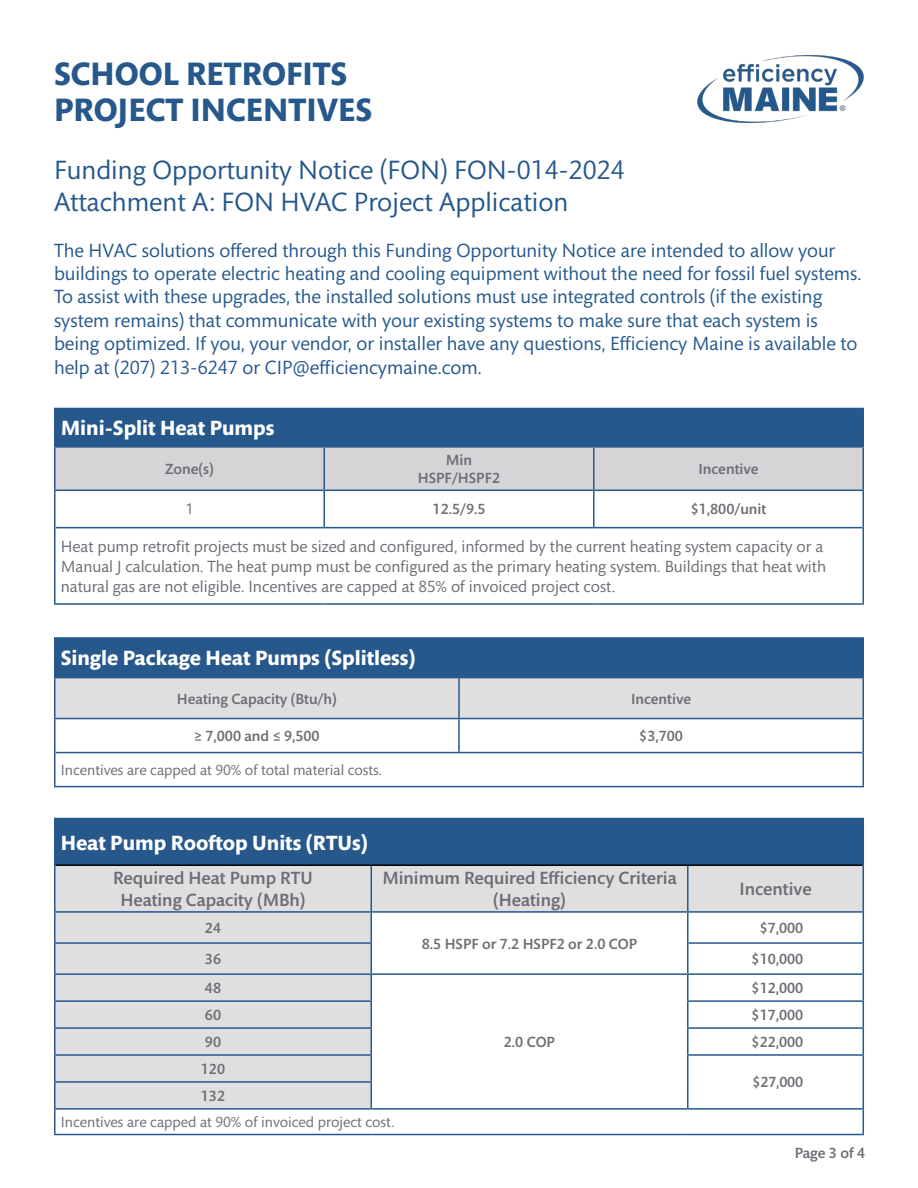
<style>
.page{position:relative;width:918px;height:1188px;background:#fff}
.page>*{position:absolute;margin:0;border:0;box-sizing:border-box;transform-origin:0 0}
.t1{font:700 33px/36px "Mundo Sans Std";color:#26588c}
.t2{font:27px/32.4px "Mundo Sans Std";color:#26588c}
.t3{font:700 21px "Mundo Sans Std";color:#fff}
.t4{font:19.5px/23.4px "Mundo Sans Std";color:#26588c}
.t5{font:500 18px/21.6px "Mundo Sans Std";color:#6b6e74;text-align:center}
.t6{font:16.5px/19.8px "Mundo Sans Std";color:#6b6e74}
.t7{font:500 15px/18px "Mundo Sans Std";color:#6b6e74;text-align:center}
.t8{font:15px "Mundo Sans Std";color:#6b6e74}
.t9{font:15px "Mundo Sans Std";color:#6b6e73}
</style>
<div class="page">
<img style="left:697px;top:55px;width:167px;height:68px">
<div style="left:55px;top:408px;width:808px;height:39px;background:#26588c"></div>
<div style="left:56px;top:448px;width:806px;height:42px;background:#d6d4d6"></div>
<hr style="left:56px;top:527px;width:268px;height:1px;background:#26588c">
<hr style="left:324px;top:527px;width:270px;height:1px;background:#26588c">
<hr style="left:594px;top:527px;width:269px;height:1px;background:#26588c">
<hr style="left:54px;top:603px;width:270px;height:2px;background:#26588c">
<hr style="left:324px;top:603px;width:270px;height:2px;background:#26588c">
<hr style="left:594px;top:603px;width:270px;height:2px;background:#26588c">
<hr style="left:54px;top:408px;width:270px;height:1px;background:#26588c">
<hr style="left:54px;top:409px;width:2px;height:37px;background:#26588c">
<hr style="left:594px;top:408px;width:270px;height:1px;background:#26588c">
<hr style="left:862px;top:409px;width:2px;height:37px;background:#26588c">
<hr style="left:54px;top:446px;width:270px;height:2px;background:#26588c">
<hr style="left:54px;top:448px;width:2px;height:42px;background:#26588c">
<hr style="left:324px;top:446px;width:270px;height:2px;background:#26588c">
<hr style="left:324px;top:448px;width:1px;height:42px;background:#26588c">
<hr style="left:594px;top:446px;width:270px;height:2px;background:#26588c">
<hr style="left:593px;top:448px;width:1px;height:42px;background:#26588c">
<hr style="left:862px;top:448px;width:2px;height:42px;background:#26588c">
<hr style="left:54px;top:490px;width:270px;height:1px;background:#26588c">
<hr style="left:324px;top:490px;width:270px;height:1px;background:#26588c">
<hr style="left:594px;top:490px;width:270px;height:1px;background:#26588c">
<hr style="left:54px;top:491px;width:2px;height:37px;background:#26588c">
<hr style="left:324px;top:491px;width:1px;height:36px;background:#26588c">
<hr style="left:593px;top:491px;width:1px;height:36px;background:#26588c">
<hr style="left:862px;top:491px;width:2px;height:37px;background:#26588c">
<hr style="left:54px;top:528px;width:2px;height:75px;background:#26588c">
<hr style="left:862px;top:528px;width:2px;height:75px;background:#26588c">
<div style="left:55px;top:819px;width:808px;height:46px;background:#26588c"></div>
<hr style="left:54px;top:1002px;width:2px;height:25px;background:#26588c">
<hr style="left:54px;top:1027px;width:318px;height:2px;background:#26588c">
<hr style="left:54px;top:1029px;width:2px;height:25px;background:#26588c">
<hr style="left:54px;top:1054px;width:318px;height:2px;background:#26588c">
<hr style="left:54px;top:1056px;width:2px;height:25px;background:#26588c">
<hr style="left:54px;top:1081px;width:318px;height:2px;background:#26588c">
<hr style="left:54px;top:1083px;width:2px;height:25px;background:#26588c">
<hr style="left:54px;top:1108px;width:317px;height:2px;background:#26588c">
<hr style="left:54px;top:1110px;width:2px;height:24px;background:#26588c">
<hr style="left:54px;top:1134px;width:317px;height:1px;background:#26588c">
<hr style="left:371px;top:1134px;width:317px;height:1px;background:#26588c">
<hr style="left:688px;top:1134px;width:176px;height:1px;background:#26588c">
<hr style="left:54px;top:818px;width:317px;height:1px;background:#26588c">
<hr style="left:54px;top:819px;width:2px;height:46px;background:#26588c">
<hr style="left:371px;top:818px;width:317px;height:1px;background:#26588c">
<hr style="left:688px;top:818px;width:176px;height:1px;background:#26588c">
<hr style="left:863px;top:819px;width:1px;height:46px;background:#26588c">
<hr style="left:54px;top:865px;width:2px;height:46px;background:#26588c">
<hr style="left:56px;top:864px;width:315px;height:2px;background:#000">
<hr style="left:371px;top:864px;width:317px;height:2px;background:#000">
<hr style="left:688px;top:864px;width:175px;height:2px;background:#000">
<hr style="left:54px;top:911px;width:318px;height:2px;background:#26588c">
<hr style="left:54px;top:913px;width:2px;height:29px;background:#26588c">
<hr style="left:54px;top:975px;width:2px;height:25px;background:#26588c">
<hr style="left:54px;top:1000px;width:318px;height:2px;background:#26588c">
<hr style="left:54px;top:942px;width:318px;height:2px;background:#26588c">
<hr style="left:54px;top:944px;width:2px;height:29px;background:#26588c">
<svg style="left:55px;top:865px;width:809px;height:269px"></svg>
<hr style="left:54px;top:973px;width:318px;height:2px;background:#26588c">
<div style="left:55px;top:638px;width:808px;height:40px;background:#26588c"></div>
<div style="left:56px;top:678px;width:806px;height:40px;background:#e0dfe0"></div>
<hr style="left:56px;top:752px;width:403px;height:1px;background:#26588c">
<hr style="left:459px;top:752px;width:403px;height:1px;background:#26588c">
<hr style="left:54px;top:786px;width:405px;height:1px;background:#26588c">
<hr style="left:459px;top:786px;width:405px;height:1px;background:#26588c">
<hr style="left:54px;top:637px;width:405px;height:2px;background:#26588c">
<hr style="left:54px;top:639px;width:2px;height:38px;background:#26588c">
<hr style="left:459px;top:637px;width:405px;height:2px;background:#26588c">
<hr style="left:862px;top:639px;width:2px;height:38px;background:#26588c">
<hr style="left:54px;top:677px;width:405px;height:1px;background:#26588c">
<hr style="left:54px;top:678px;width:2px;height:40px;background:#26588c">
<hr style="left:459px;top:677px;width:405px;height:1px;background:#26588c">
<hr style="left:458px;top:678px;width:2px;height:40px;background:#26588c">
<hr style="left:862px;top:678px;width:2px;height:40px;background:#26588c">
<hr style="left:54px;top:718px;width:405px;height:1px;background:#26588c">
<hr style="left:459px;top:718px;width:405px;height:1px;background:#26588c">
<hr style="left:54px;top:719px;width:2px;height:34px;background:#26588c">
<hr style="left:458px;top:719px;width:2px;height:33px;background:#26588c">
<hr style="left:862px;top:719px;width:2px;height:34px;background:#26588c">
<hr style="left:54px;top:753px;width:2px;height:33px;background:#26588c">
<hr style="left:862px;top:753px;width:2px;height:33px;background:#26588c">
<h1 class="t1" style="left:54px;top:57px;width:320px">SCHOOL RETROFITS<br>PROJECT INCENTIVES</h1>
<h2 class="t2" style="left:54px;top:154px;width:572px">Funding Opportunity Notice (FON) FON-014-2024<br>Attachment A: FON HVAC Project Application</h2>
<p class="t4" style="left:54px;top:239px;width:809px">The HVAC solutions offered through this Funding Opportunity Notice are intended to allow your buildings to operate electric heating and cooling equipment without the need for fossil fuel systems.<br>To assist with these upgrades, the installed solutions must use integrated controls (if the existing system remains) that communicate with your existing systems to make sure that each system is being optimized. If you, your vendor, or installer have any questions, Efficiency Maine is available to help at (207) 213-6247 or CIP@efficiencymaine.com.</p>
<p class="t3" style="left:61px;top:417px;width:215px">Mini-Split Heat Pumps</p>
<p class="t7" style="left:165px;top:460px;width:50px">Zone(s)</p>
<p class="t7" style="left:418px;top:451px;width:84px">Min<br>HSPF/HSPF2</p>
<p class="t7" style="left:698px;top:460px;width:62px">Incentive</p>
<p class="t7" style="left:433px;top:501px;width:54px">12.5/9.5</p>
<p class="t7" style="left:691px;top:501px;width:77px">$1,800/unit</p>
<p class="t6" style="left:61px;top:537px;width:767px">Heat pump retrofit projects must be sized and configured, informed by the current heating system capacity or a<br>Manual J calculation. The heat pump must be configured as the primary heating system. Buildings that heat with natural gas are not eligible. Incentives are capped at 85% of invoiced project cost.</p>
<p class="t3" style="left:61px;top:647px;width:356px">Single Package Heat Pumps (Splitless)</p>
<p class="t7" style="left:177px;top:690px;width:161px">Heating Capacity (Btu/h)</p>
<p class="t7" style="left:631px;top:690px;width:62px">Incentive</p>
<p class="t7" style="left:194px;top:727px;width:127px">≥ 7,000 and ≤ 9,500</p>
<p class="t7" style="left:639px;top:727px;width:45px">$3,700</p>
<p class="t9" style="left:61px;top:762px;width:323px">Incentives are capped at 90% of total material costs.</p>
<p class="t3" style="left:61px;top:831px;width:308px">Heat Pump Rooftop Units (RTUs)</p>
<p class="t5" style="left:113px;top:868px;width:201px">Required Heat Pump RTU<br>Heating Capacity (MBh)</p>
<p class="t5" style="left:382px;top:868px;width:296px">Minimum Required Efficiency Criteria (Heating)</p>
<p class="t5" style="left:739px;top:879px;width:74px">Incentive</p>
<p class="t7" style="left:205px;top:919px;width:18px">24</p>
<p class="t7" style="left:422px;top:935px;width:217px">8.5 HSPF or 7.2 HSPF2 or 2.0 COP</p>
<p class="t7" style="left:760px;top:919px;width:45px">$7,000</p>
<p class="t7" style="left:205px;top:950px;width:18px">36</p>
<p class="t7" style="left:752px;top:950px;width:53px">$10,000</p>
<p class="t7" style="left:205px;top:979px;width:18px">48</p>
<p class="t7" style="left:752px;top:979px;width:53px">$12,000</p>
<p class="t7" style="left:205px;top:1006px;width:18px">60</p>
<p class="t7" style="left:752px;top:1006px;width:53px">$17,000</p>
<p class="t7" style="left:205px;top:1033px;width:18px">90</p>
<p class="t7" style="left:752px;top:1033px;width:53px">$22,000</p>
<p class="t7" style="left:201px;top:1060px;width:26px">120</p>
<p class="t7" style="left:753px;top:1074px;width:52px">$27,000</p>
<p class="t7" style="left:201px;top:1087px;width:26px">132</p>
<p class="t8" style="left:61px;top:1114px;width:335px">Incentives are capped at 90% of invoiced project cost.</p>
<p class="t7" style="left:504px;top:1033px;width:53px">2.0 COP</p>
<p class="t7" style="left:795px;top:1145px;width:72px">Page 3 of 4</p>
</div>
